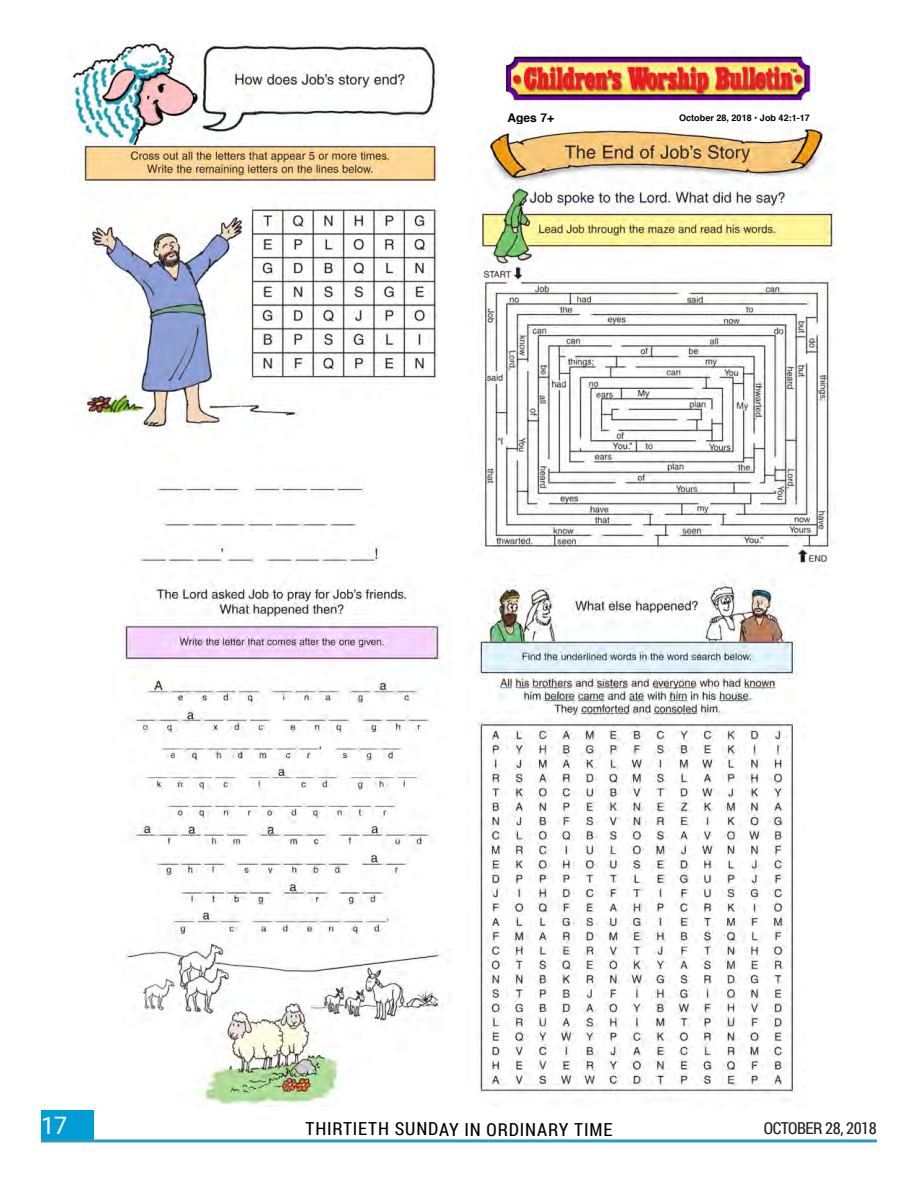
<style>
.page{position:relative;width:918px;height:1188px;background:#fff}
.page>*{position:absolute;margin:0;border:0;box-sizing:border-box;transform-origin:0 0}
.t1{font:24px "Roboto";color:#fff}
.t2{font:18px "Roboto Condensed";letter-spacing:.045em;color:#000}
.t3{font:16.5px "Roboto Condensed";letter-spacing:-.03em;color:#231f20}
.t4{font:700 12.15px "Helvetica";color:#000}
.t5{font:700 9px "Helvetica";color:#000}
</style>
<div class="page">
<div style="left:41px;top:1111px;width:52px;height:29px;background:#009dd4"></div>
<hr style="left:41px;top:1139px;width:836px;height:3px;background:#2a9cba">
<img style="left:69px;top:41px;width:369px;height:523px">
<img style="left:501px;top:46px;width:315px;height:59px">
<img style="left:477px;top:125px;width:359px;height:450px">
<img style="left:123px;top:585px;width:328px;height:522px">
<img style="left:477px;top:579px;width:328px;height:515px">
<p class="t4" style="left:507px;top:108px;width:48px">Ages 7+</p>
<p class="t5" style="left:679px;top:110px;width:132px">October 28, 2018 • Job 42:1-17</p>
<h1 class="t1" style="left:41px;top:1109px;width:28px">17</h1>
<p class="t2" style="left:306px;top:1117px;width:308px">THIRTIETH SUNDAY IN ORDINARY TIME</p>
<p class="t3" style="left:764px;top:1117px;width:115px">OCTOBER 28, 2018</p>
</div>
